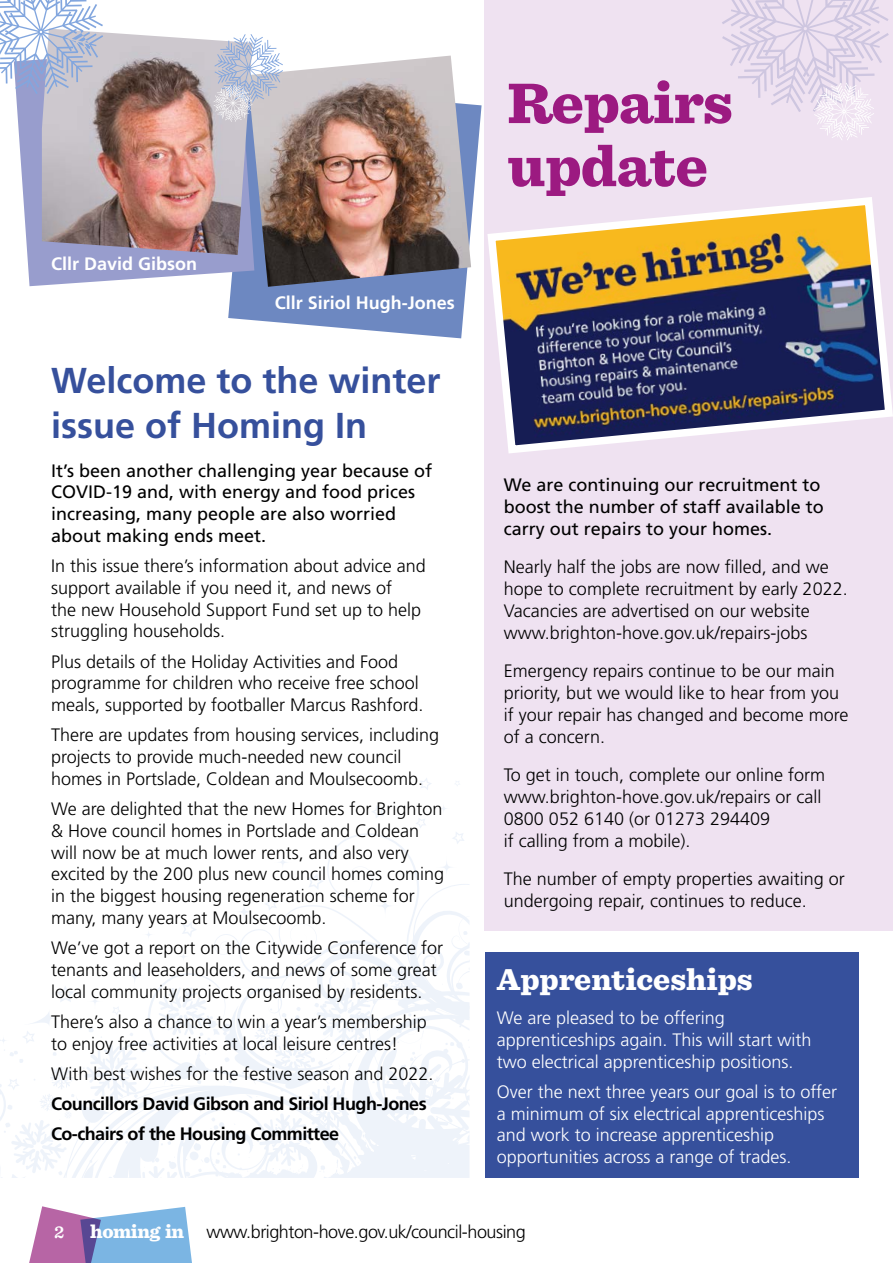
<style>
.page{position:relative;width:893px;height:1263px;background:#fff}
.page>*{position:absolute;margin:0;border:0;box-sizing:border-box;transform-origin:0 0}
.Main_Article_HEADING{font:900 59.7px/63.2px "Sentinel";letter-spacing:-.01em;color:#9c1a81}
.BODY_COPY{font:700 36px/45px "Frutiger";color:#36509c}
.Big_Senti_white_32_3{font:900 31.5px "Sentinel";color:#fff}
.BODY_COPY-2{font:300 18px/21.8px "Frutiger";color:#000}
.BODY_COPY-3{font:300 18px/21.8px "Frutiger";color:#fff}
.BODY_COPY-4{font:18px/21.8px "Frutiger";color:#000}
.BODY_COPY-5{font:700 18px "Frutiger";letter-spacing:-.03em;color:#000}
.BODY_COPY-6{font:300 18px "Frutiger";letter-spacing:-.025em;color:#000}
._12_13_white_bold_Ca{font:700 18px "Frutiger";color:#fff}
.t1{font:600 18px "Sentinel";color:#fff}
.s1{font-family:"Sentinel";font-weight:900;font-size:19.5px;color:#fff}
</style>
<div class="page">
<div style="left:485px;top:952px;width:373px;height:226px;background:#36509c"></div>
<div style="left:485px;top:0;width:408px;height:930px;background:#efe2f1"></div>
<svg style="left:228px;top:104px;width:254px;height:234px;fill:#6d88c1"></svg>
<svg style="left:29px;top:1206px;width:163px;height:57px"></svg>
<svg style="left:16px;top:94px;width:232px;height:192px;fill:#989dcd"></svg>
<img style="left:42px;top:32px;width:206px;height:223px">
<img style="left:248px;top:56px;width:223px;height:231px">
<svg style="left:214px;top:833px;width:255px;height:136px"></svg>
<svg style="left:436px;top:856px;width:21px;height:22px"></svg>
<svg style="left:373px;top:894px;width:24px;height:24px"></svg>
<div style="left:274px;top:853px;width:18px;height:18px;background:#fff;border-radius:50%"></div>
<div style="left:233px;top:901px;width:22px;height:22px;background:#fff;border-radius:50%"></div>
<svg style="left:452px;top:832px;width:13px;height:12px"></svg>
<svg style="left:182px;top:922px;width:14px;height:15px"></svg>
<svg style="left:264px;top:897px;width:13px;height:14px"></svg>
<svg style="left:420px;top:778px;width:11px;height:12px"></svg>
<svg style="left:372px;top:806px;width:12px;height:12px"></svg>
<svg style="left:416px;top:818px;width:10px;height:10px"></svg>
<svg style="left:308px;top:873px;width:16px;height:17px"></svg>
<svg style="left:247px;top:969px;width:222px;height:209px;fill:#eef3fa"></svg>
<svg style="left:463px;top:931px;width:5px;height:4px"></svg>
<svg style="left:371px;top:942px;width:99px;height:119px"></svg>
<svg style="left:0;top:970px;width:365px;height:208px"></svg>
<svg style="left:0;top:0;width:103px;height:94px"></svg>
<svg style="left:484px;top:193px;width:409px;height:265px"></svg>
<svg style="left:722px;top:0;width:167px;height:140px"></svg>
<svg style="left:213px;top:34px;width:70px;height:88px"></svg>
<p class="_12_13_white_bold_Ca" style="left:51px;top:253px;width:148px">Cllr David Gibson</p>
<p class="_12_13_white_bold_Ca" style="left:275px;top:293px;width:182px">Cllr Siriol Hugh-Jones</p>
<p class="BODY_COPY" style="left:51px;top:357px;width:391px">Welcome to the winter issue of Homing In</p>
<p class="BODY_COPY-4" style="left:51px;top:459px;width:383px">It’s been another challenging year because of COVID-19 and, with energy and food prices increasing, many people are also worried about making ends meet.</p>
<p class="BODY_COPY-2" style="left:51px;top:555px;width:376px">In this issue there’s information about advice and support available if you need it, and news of<br>the new Household Support Fund set up to help struggling households.</p>
<p class="BODY_COPY-2" style="left:51px;top:650px;width:374px">Plus details of the Holiday Activities and Food programme for children who receive free school meals, supported by footballer Marcus Rashford.</p>
<p class="BODY_COPY-2" style="left:51px;top:724px;width:390px">There are updates from housing services, including projects to provide much-needed new council homes in Portslade, Coldean and Moulsecoomb.</p>
<p class="BODY_COPY-2" style="left:51px;top:798px;width:395px">We are delighted that the new Homes for Brighton &amp; Hove council homes in Portslade and Coldean will now be at much lower rents, and also very excited by the 200 plus new council homes coming in the biggest housing regeneration scheme for many, many years at Moulsecoomb.</p>
<p class="BODY_COPY-2" style="left:51px;top:937px;width:394px">We’ve got a report on the Citywide Conference for tenants and leaseholders, and news of some great local community projects organised by residents.</p>
<p class="BODY_COPY-2" style="left:51px;top:1011px;width:377px">There’s also a chance to win a year’s membership to enjoy free activities at local leisure centres!</p>
<p class="BODY_COPY-2" style="left:51px;top:1063px;width:384px">With best wishes for the festive season and 2022.</p>
<p class="BODY_COPY-5" style="left:51px;top:1093px;width:377px">Councillors David Gibson and Siriol Hugh-Jones</p>
<p class="BODY_COPY-5" style="left:51px;top:1124px;width:290px">Co-chairs of the Housing Committee</p>
<h2 class="Main_Article_HEADING" style="left:507px;top:69px;width:227px">Repairs update</h2>
<p class="BODY_COPY-4" style="left:504px;top:474px;width:321px">We are continuing our recruitment to boost the number of staff available to carry out repairs to your homes.</p>
<p class="BODY_COPY-2" style="left:504px;top:556px;width:345px">Nearly half the jobs are now filled, and we hope to complete recruitment by early 2022.<br>Vacancies are advertised on our website www.brighton-hove.gov.uk/repairs-jobs</p>
<p class="BODY_COPY-2" style="left:504px;top:660px;width:346px">Emergency repairs continue to be our main priority, but we would like to hear from you if your repair has changed and become more of a concern.</p>
<p class="BODY_COPY-2" style="left:504px;top:764px;width:323px">To get in touch, complete our online form www.brighton-hove.gov.uk/repairs or call 0800 052 6140 (or 01273 294409<br>if calling from a mobile).</p>
<p class="BODY_COPY-2" style="left:504px;top:868px;width:342px">The number of empty properties awaiting or undergoing repair, continues to reduce.</p>
<p class="Big_Senti_white_32_3" style="left:497px;top:954px;width:257px">Apprenticeships</p>
<p class="BODY_COPY-3" style="left:497px;top:1007px;width:316px">We are pleased to be offering apprenticeships again. This will start with two electrical apprenticeship positions.</p>
<p class="BODY_COPY-3" style="left:497px;top:1081px;width:342px">Over the next three years our goal is to offer a minimum of six electrical apprenticeships and work to increase apprenticeship opportunities across a range of trades.</p>
<p class="t1" style="left:54px;top:1218px;width:12px">2</p>
<p class="BODY_COPY-6" style="left:90px;top:1221px;width:437px"><span class="s1">homing in</span> www.brighton-hove.gov.uk/council-housing</p>
</div>
